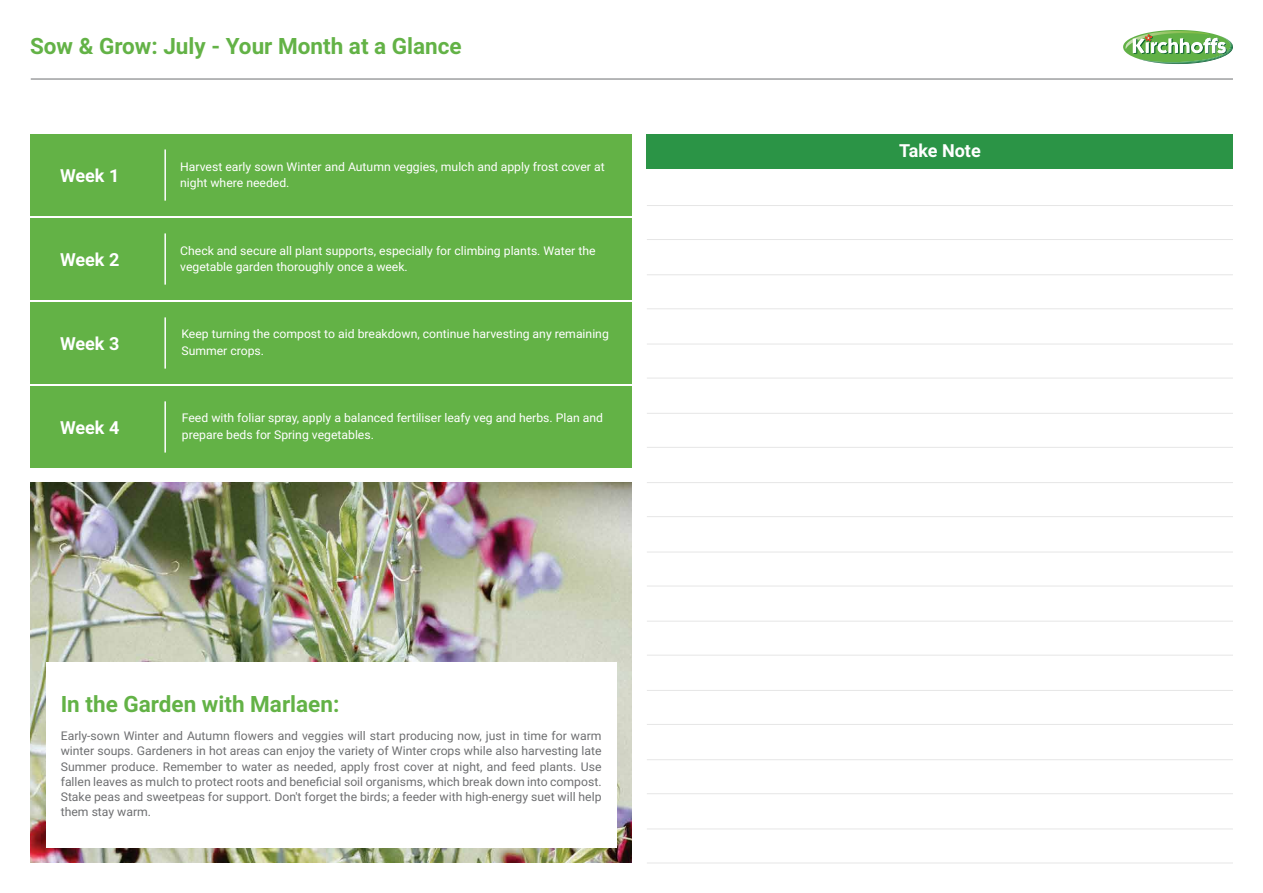
<style>
.page{position:relative;width:1263px;height:893px;background:#fff}
.page>*{position:absolute;margin:0;border:0;box-sizing:border-box;transform-origin:0 0}
.t1{font:700 22.5px "Roboto";color:#63b246}
.t2{font:700 18px "Roboto";color:#fff}
.t3{font:12px/15px "Roboto";color:#6e6f71;text-align:justify}
.t4{font:12px "Roboto";color:#fff}
</style>
<div class="page">
<svg style="left:1123px;top:30px;width:110px;height:34px"></svg>
<hr style="left:31px;top:79px;width:1202px;height:1px;background:#6e6f71">
<img style="left:30px;top:483px;width:602px;height:380px">
<div style="left:46px;top:663px;width:570px;height:185px;background:#fff"></div>
<div style="left:30px;top:134px;width:602px;height:82px;background:#63b246"></div>
<hr style="left:164px;top:149px;width:2px;height:52px;background:#fff">
<div style="left:30px;top:386px;width:602px;height:82px;background:#63b246"></div>
<hr style="left:164px;top:401px;width:2px;height:52px;background:#fff">
<div style="left:30px;top:218px;width:602px;height:82px;background:#63b246"></div>
<hr style="left:164px;top:233px;width:2px;height:52px;background:#fff">
<div style="left:30px;top:302px;width:602px;height:82px;background:#63b246"></div>
<hr style="left:164px;top:317px;width:2px;height:52px;background:#fff">
<hr style="left:647px;top:239px;width:586px;height:1px;background:#e6e6e6">
<hr style="left:647px;top:205px;width:586px;height:1px;background:#e6e6e6">
<hr style="left:647px;top:308px;width:586px;height:1px;background:#e6e6e6">
<hr style="left:647px;top:274px;width:586px;height:1px;background:#e6e6e6">
<hr style="left:647px;top:378px;width:586px;height:1px;background:#e6e6e6">
<hr style="left:647px;top:344px;width:586px;height:1px;background:#e6e6e6">
<hr style="left:647px;top:447px;width:586px;height:1px;background:#e6e6e6">
<hr style="left:647px;top:413px;width:586px;height:1px;background:#e6e6e6">
<hr style="left:647px;top:516px;width:586px;height:1px;background:#e6e6e6">
<hr style="left:647px;top:482px;width:586px;height:1px;background:#e6e6e6">
<hr style="left:647px;top:655px;width:586px;height:1px;background:#e6e6e6">
<hr style="left:647px;top:621px;width:586px;height:1px;background:#e6e6e6">
<hr style="left:647px;top:724px;width:586px;height:1px;background:#e6e6e6">
<hr style="left:647px;top:690px;width:586px;height:1px;background:#e6e6e6">
<hr style="left:647px;top:793px;width:586px;height:1px;background:#e6e6e6">
<hr style="left:647px;top:759px;width:586px;height:1px;background:#e6e6e6">
<hr style="left:647px;top:863px;width:586px;height:1px;background:#e6e6e6">
<hr style="left:647px;top:829px;width:586px;height:1px;background:#e6e6e6">
<hr style="left:647px;top:586px;width:586px;height:1px;background:#e6e6e6">
<hr style="left:647px;top:552px;width:586px;height:1px;background:#e6e6e6">
<div style="left:647px;top:134px;width:586px;height:34px;background:#2b9446"></div>
<h1 class="t1" style="left:30px;top:30px;width:433px">Sow &amp; Grow: July - Your Month at a Glance</h1>
<h2 class="t2" style="left:60px;top:163px;width:61px">Week 1</h2>
<h2 class="t2" style="left:60px;top:247px;width:61px">Week 2</h2>
<h2 class="t2" style="left:60px;top:331px;width:61px">Week 3</h2>
<h2 class="t2" style="left:60px;top:414px;width:61px">Week 4</h2>
<p class="t4" style="left:180px;top:158px;width:426px">Harvest early sown Winter and Autumn veggies, mulch and apply frost cover at</p>
<p class="t4" style="left:180px;top:174px;width:111px">night where needed.</p>
<p class="t4" style="left:180px;top:242px;width:417px">Check and secure all plant supports, especially for climbing plants. Water the</p>
<p class="t4" style="left:180px;top:258px;width:229px">vegetable garden thoroughly once a week.</p>
<p class="t4" style="left:181px;top:326px;width:429px">Keep turning the compost to aid breakdown, continue harvesting any remaining</p>
<p class="t4" style="left:181px;top:342px;width:84px">Summer crops.</p>
<p class="t4" style="left:182px;top:410px;width:423px">Feed with foliar spray, apply a balanced fertiliser leafy veg and herbs. Plan and</p>
<p class="t4" style="left:182px;top:426px;width:194px">prepare beds for Spring vegetables.</p>
<h1 class="t1" style="left:61px;top:688px;width:280px">In the Garden with Marlaen:</h1>
<p class="t3" style="left:61px;top:728px;width:542px">Early-sown Winter and Autumn flowers and veggies will start producing now, just in time for warm winter soups. Gardeners in hot areas can enjoy the variety of Winter crops while also harvesting late Summer produce. Remember to water as needed, apply frost cover at night, and feed plants. Use fallen leaves as mulch to protect roots and beneficial soil organisms, which break down into compost.<br>Stake peas and sweetpeas for support. Don't forget the birds; a feeder with high-energy suet will help them stay warm.</p>
<h2 class="t2" style="left:899px;top:138px;width:83px">Take Note</h2>
</div>
